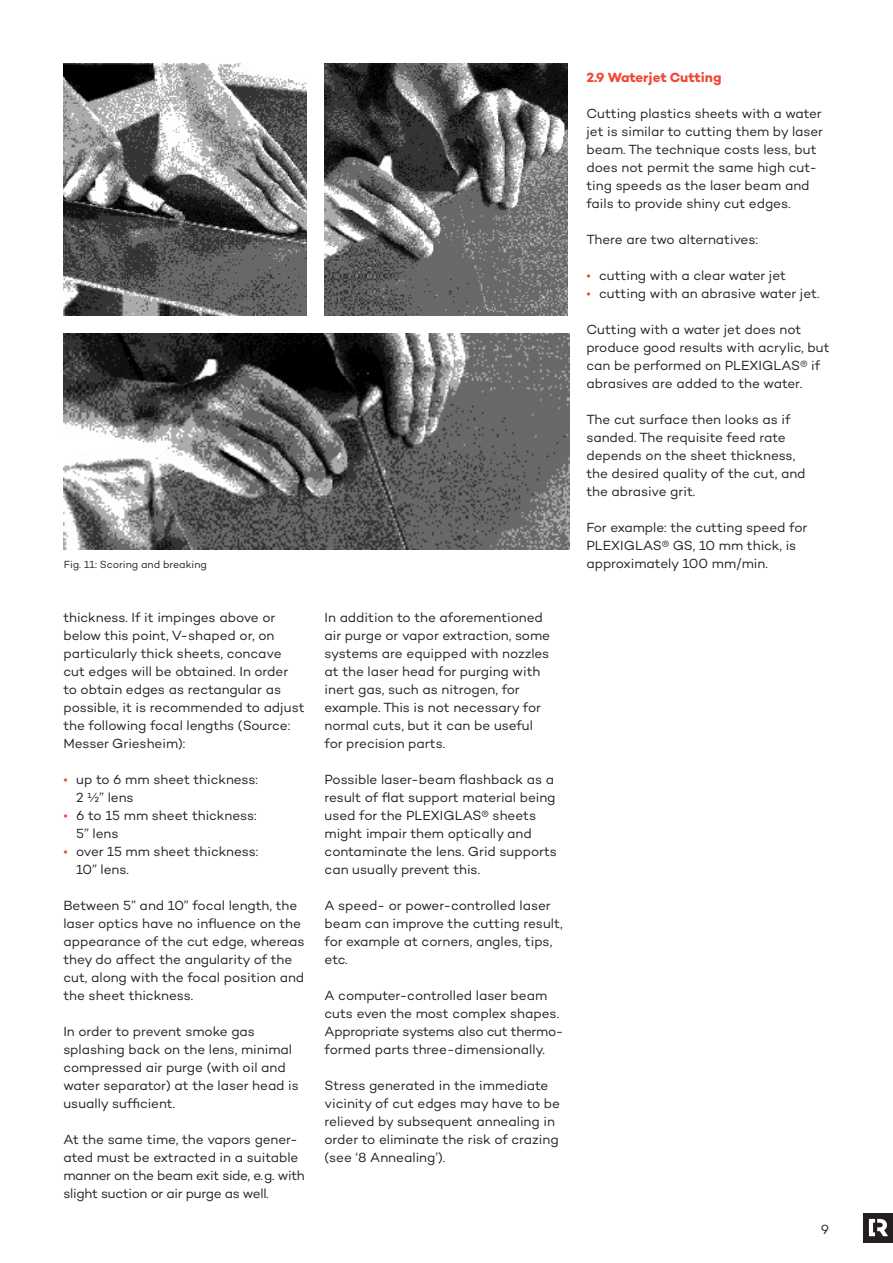
<style>
.page{position:relative;width:893px;height:1263px;background:#fff}
.page>*{position:absolute;margin:0;border:0;box-sizing:border-box;transform-origin:0 0}
.t1{font:13.5px/18px "Campton";letter-spacing:-.005em;color:#231f20}
.t2{font:700 13.5px "Campton";color:#ef4835}
.t3{font:10.5px "Campton";color:#231f20}
.s1{color:#ef4835}
</style>
<div class="page">
<div style="left:863px;top:1213px;width:30px;height:29px;background:#231f20"></div>
<svg style="left:869px;top:1219px;width:19px;height:17px"></svg>
<img style="left:64px;top:333px;width:505px;height:216px">
<img style="left:64px;top:64px;width:242px;height:252px">
<img style="left:324px;top:64px;width:244px;height:252px">
<p class="t3" style="left:64px;top:558px;width:145px">Fig. 11: Scoring and breaking</p>
<p class="t1" style="left:63px;top:608px;width:243px">thickness. If it impinges above or below this point, V-shaped or, on particularly thick sheets, concave cut edges will be obtained. In order to obtain edges as rectangular as possible, it is recommended to adjust the following focal lengths (Source:<br>Messer Griesheim):</p>
<p class="t1" style="left:76px;top:770px;width:183px;text-indent:-13px"><span class="s1">•</span> up to 6 mm sheet thickness:<br>2 ½” lens</p>
<p class="t1" style="left:76px;top:806px;width:182px;text-indent:-13px"><span class="s1">•</span> 6 to 15 mm sheet thickness:<br>5” lens</p>
<p class="t1" style="left:76px;top:842px;width:184px;text-indent:-13px"><span class="s1">•</span> over 15 mm sheet thickness:<br>10” lens.</p>
<p class="t1" style="left:63px;top:896px;width:243px">Between 5” and 10” focal length, the laser optics have no influence on the appearance of the cut edge, whereas they do affect the angularity of the cut, along with the focal position and the sheet thickness.</p>
<p class="t1" style="left:63px;top:1022px;width:237px">In order to prevent smoke gas splashing back on the lens, minimal compressed air purge (with oil and water separator) at the laser head is usually sufficient.</p>
<p class="t1" style="left:63px;top:1130px;width:243px">At the same time, the vapors gener&shy;ated must be extracted in a suitable manner on the beam exit side, e.g. with slight suction or air purge as well.</p>
<p class="t1" style="left:325px;top:608px;width:227px">In addition to the aforementioned air purge or vapor extraction, some systems are equipped with nozzles at the laser head for purging with inert gas, such as nitrogen, for example. This is not necessary for normal cuts, but it can be useful for precision parts.</p>
<p class="t1" style="left:325px;top:770px;width:234px">Possible laser-beam flashback as a result of flat support material being used for the PLEXIGLAS® sheets might impair them optically and contaminate the lens. Grid supports can usually prevent this.</p>
<p class="t1" style="left:325px;top:896px;width:240px">A speed- or power-controlled laser beam can improve the cutting result, for example at corners, angles, tips, etc.</p>
<p class="t1" style="left:325px;top:986px;width:240px">A computer-controlled laser beam cuts even the most complex shapes.<br>Appropriate systems also cut thermo&shy;formed parts three-dimensionally.</p>
<p class="t1" style="left:325px;top:1076px;width:237px">Stress generated in the immediate vicinity of cut edges may have to be relieved by subsequent annealing in order to eliminate the risk of crazing (see ‘8 Annealing’).</p>
<p class="t2" style="left:586px;top:68px;width:136px">2.9 Waterjet Cutting</p>
<p class="t1" style="left:586px;top:104px;width:238px">Cutting plastics sheets with a water jet is similar to cutting them by laser beam. The technique costs less, but does not permit the same high cut&shy;ting speeds as the laser beam and fails to provide shiny cut edges.</p>
<p class="t1" style="left:586px;top:230px;width:173px">There are two alternatives:</p>
<p class="t1" style="left:586px;top:266px;width:201px"><span class="s1">•</span> cutting with a clear water jet</p>
<p class="t1" style="left:586px;top:284px;width:235px"><span class="s1">•</span> cutting with an abrasive water jet.</p>
<p class="t1" style="left:586px;top:320px;width:245px">Cutting with a water jet does not produce good results with acrylic, but can be performed on PLEXIGLAS® if abrasives are added to the water.</p>
<p class="t1" style="left:586px;top:410px;width:221px">The cut surface then looks as if sanded. The requisite feed rate depends on the sheet thickness, the desired quality of the cut, and the abrasive grit.</p>
<p class="t1" style="left:586px;top:518px;width:223px">For example: the cutting speed for<br>PLEXIGLAS® GS, 10 mm thick, is approximately 100 mm/min.</p>
<p class="t1" style="left:821px;top:1220px;width:10px">9</p>
</div>
